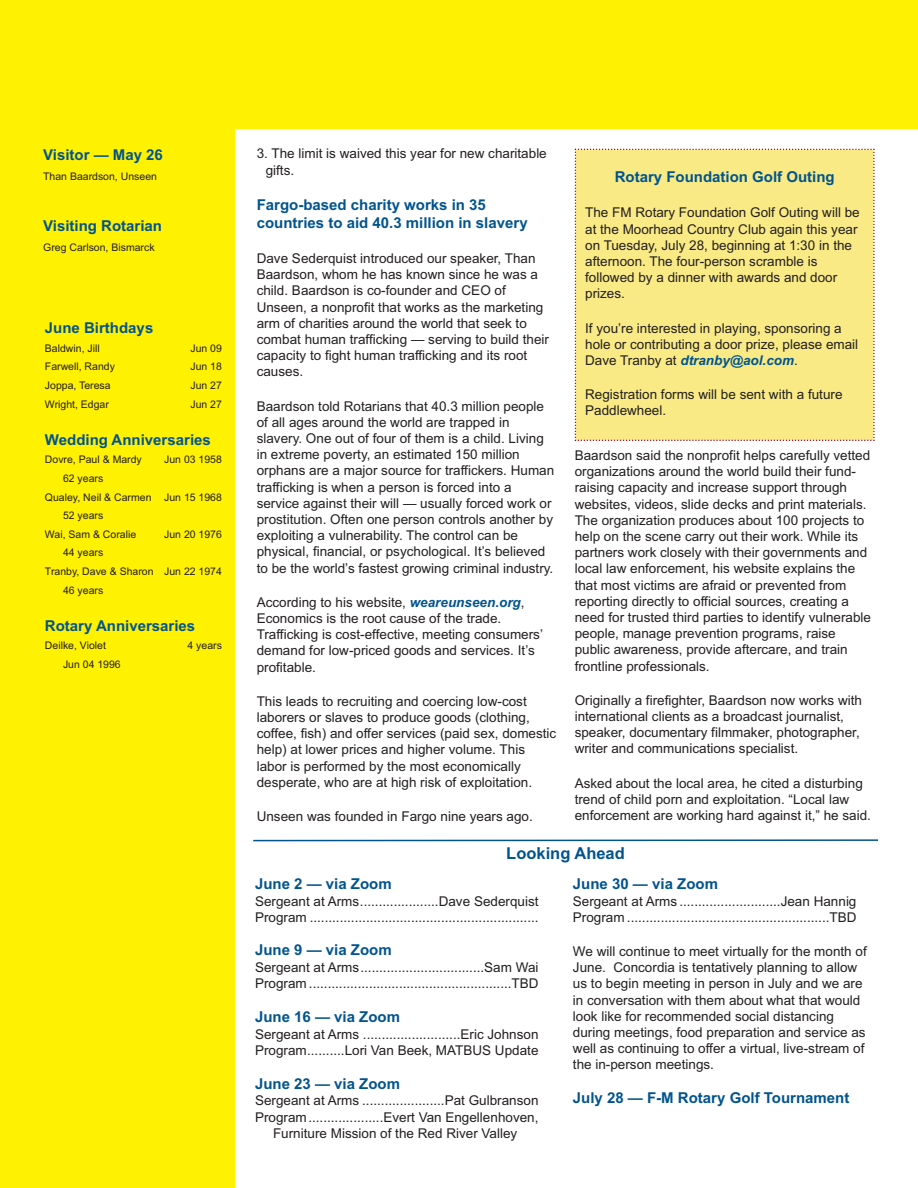
<style>
.page{position:relative;width:918px;height:1188px;background:#fff}
.page>*{position:absolute;margin:0;border:0;box-sizing:border-box;transform-origin:0 0}
.t1{font:700 16.5px "Arial";color:#00548e}
.t2{font:700 15px/18px "Arial";color:#00548e}
.t3{font:13.5px/16.2px "Arial";color:#231f20}
.t4{font:10.5px "Arial";color:#231f20}
.s1{font-weight:700;font-style:italic;color:#00548e}
</style>
<div class="page">
<div style="left:0;top:117px;width:235px;height:1071px;background:#fff101"></div>
<div style="left:0;top:0;width:918px;height:128px;background:#fff101"></div>
<hr style="left:253px;top:839px;width:625px;height:2px;background:#00548e">
<div style="left:575px;top:149px;width:300px;height:292px;background:#f9ea85"></div>
<p class="t2" style="left:43px;top:147px;width:121px">Visitor — May 26</p>
<p class="t4" style="left:43px;top:172px;width:115px">Than Baardson, Unseen</p>
<p class="t2" style="left:43px;top:218px;width:120px">Visiting Rotarian</p>
<p class="t4" style="left:43px;top:243px;width:113px">Greg Carlson, Bismarck</p>
<p class="t2" style="left:45px;top:320px;width:110px">June Birthdays</p>
<p class="t4" style="left:45px;top:344px;width:56px">Baldwin, Jill</p>
<p class="t4" style="left:190px;top:344px;width:33px">Jun 09</p>
<p class="t4" style="left:45px;top:363px;width:72px">Farwell, Randy</p>
<p class="t4" style="left:190px;top:363px;width:33px">Jun 18</p>
<p class="t4" style="left:45px;top:381px;width:67px">Joppa, Teresa</p>
<p class="t4" style="left:190px;top:381px;width:33px">Jun 27</p>
<p class="t4" style="left:45px;top:400px;width:65px">Wright, Edgar</p>
<p class="t4" style="left:190px;top:400px;width:33px">Jun 27</p>
<p class="t2" style="left:45px;top:432px;width:167px">Wedding Anniversaries</p>
<p class="t4" style="left:45px;top:456px;width:98px">Dovre, Paul &amp; Mardy</p>
<p class="t4" style="left:164px;top:456px;width:59px">Jun 03 1958</p>
<p class="t4" style="left:63px;top:474px;width:42px">62 years</p>
<p class="t4" style="left:45px;top:493px;width:178px">Qualey, Neil &amp; Carmen Jun 15 1968</p>
<p class="t4" style="left:63px;top:512px;width:42px">52 years</p>
<p class="t4" style="left:45px;top:530px;width:93px">Wai, Sam &amp; Coralie</p>
<p class="t4" style="left:164px;top:530px;width:59px">Jun 20 1976</p>
<p class="t4" style="left:63px;top:549px;width:42px">44 years</p>
<p class="t4" style="left:45px;top:567px;width:178px">Tranby, Dave &amp; Sharon Jun 22 1974</p>
<p class="t4" style="left:63px;top:586px;width:42px">46 years</p>
<p class="t2" style="left:45px;top:618px;width:152px">Rotary Anniversaries</p>
<p class="t4" style="left:45px;top:642px;width:63px">Deilke, Violet</p>
<p class="t4" style="left:188px;top:642px;width:36px">4 years</p>
<p class="t4" style="left:63px;top:660px;width:59px">Jun 04 1996</p>
<p class="t3" style="left:266px;top:147px;width:283px;text-indent:-9px">3. The limit is waived this year for new charitable gifts.</p>
<p class="t2" style="left:257px;top:197px;width:272px">Fargo-based charity works in 35 countries to aid 40.3 million in slavery</p>
<p class="t3" style="left:257px;top:251px;width:294px">Dave Sederquist introduced our speaker, Than Baardson, whom he has known since he was a child. Baardson is co-founder and CEO of Unseen, a nonprofit that works as the marketing arm of charities around the world that seek to combat human trafficking — serving to build their capacity to fight human trafficking and its root causes.</p>
<p class="t3" style="left:257px;top:399px;width:299px">Baardson told Rotarians that 40.3 million people of all ages around the world are trapped in slavery. One out of four of them is a child. Living in extreme poverty, an estimated 150 million orphans are a major source for traffickers. Human trafficking is when a person is forced into a service against their will — usually forced work or prostitution. Often one person controls another by exploiting a vulnerability. The control can be physical, financial, or psychological. It’s believed to be the world’s fastest growing criminal industry.</p>
<p class="t3" style="left:257px;top:595px;width:288px">According to his website, <span class="s1">weareunseen.org</span>, Economics is the root cause of the trade.<br>Trafficking is cost-effective, meeting consumers’ demand for low-priced goods and services. It’s profitable.</p>
<p class="t3" style="left:257px;top:694px;width:301px">This leads to recruiting and coercing low-cost laborers or slaves to produce goods (clothing, coffee, fish) and offer services (paid sex, domestic help) at lower prices and higher volume. This labor is performed by the most economically desperate, who are at high risk of exploitation.</p>
<p class="t3" style="left:257px;top:810px;width:278px">Unseen was founded in Fargo nine years ago.</p>
<p class="t2" style="left:615px;top:170px;width:222px">Rotary Foundation Golf Outing</p>
<p class="t3" style="left:585px;top:206px;width:276px">The FM Rotary Foundation Golf Outing will be at the Moorhead Country Club again this year on Tuesday, July 28, beginning at 1:30 in the afternoon. The four-person scramble is followed by a dinner with awards and door prizes.</p>
<p class="t3" style="left:585px;top:321px;width:275px">If you’re interested in playing, sponsoring a hole or contributing a door prize, please email<br>Dave Tranby at <span class="s1">dtranby@aol.com</span>.</p>
<p class="t3" style="left:585px;top:388px;width:259px">Registration forms will be sent with a future<br>Paddlewheel.</p>
<p class="t3" style="left:575px;top:448px;width:298px">Baardson said the nonprofit helps carefully vetted organizations around the world build their fund&shy;raising capacity and increase support through websites, videos, slide decks and print materials.<br>The organization produces about 100 projects to help on the scene carry out their work. While its partners work closely with their governments and local law enforcement, his website explains the that most victims are afraid or prevented from reporting directly to official sources, creating a need for trusted third parties to identify vulnerable people, manage prevention programs, raise public awareness, provide aftercare, and train frontline professionals.</p>
<p class="t3" style="left:575px;top:693px;width:289px">Originally a firefighter, Baardson now works with international clients as a broadcast journalist, speaker, documentary filmmaker, photographer, writer and communications specialist.</p>
<p class="t3" style="left:575px;top:776px;width:298px">Asked about the local area, he cited a disturbing trend of child porn and exploitation. “Local law enforcement are working hard against it,” he said.</p>
<p class="t1" style="left:506px;top:847px;width:120px">Looking Ahead</p>
<p class="t2" style="left:255px;top:876px;width:138px">June 2 — via Zoom</p>
<p class="t3" style="left:255px;top:894px;width:285px">Sergeant at Arms.....................Dave Sederquist<br>Program .............................................................</p>
<p class="t2" style="left:255px;top:943px;width:138px">June 9 — via Zoom</p>
<p class="t3" style="left:255px;top:961px;width:285px">Sergeant at Arms.................................Sam Wai<br>Program ......................................................TBD</p>
<p class="t2" style="left:255px;top:1009px;width:147px">June 16 — via Zoom</p>
<p class="t3" style="left:255px;top:1027px;width:285px">Sergeant at Arms ..........................Eric Johnson<br>Program..........Lori Van Beek, MATBUS Update</p>
<p class="t2" style="left:255px;top:1076px;width:147px">June 23 — via Zoom</p>
<p class="t3" style="left:255px;top:1094px;width:285px;text-align:center">Sergeant at Arms ......................Pat Gulbranson<br>Program....................Evert Van Engellenhoven,<br>Furniture Mission of the Red River Valley</p>
<p class="t2" style="left:573px;top:876px;width:147px">June 30 — via Zoom</p>
<p class="t3" style="left:573px;top:894px;width:285px">Sergeant at Arms ...........................Jean Hannig<br>Program ......................................................TBD</p>
<p class="t3" style="left:573px;top:945px;width:295px">We will continue to meet virtually for the month of June. Concordia is tentatively planning to allow us to begin meeting in person in July and we are in conversation with them about what that would look like for recommended social distancing during meetings, food preparation and service as well as continuing to offer a virtual, live-stream of the in-person meetings.</p>
<p class="t2" style="left:573px;top:1090px;width:278px">July 28 — F-M Rotary Golf Tournament</p>
</div>
